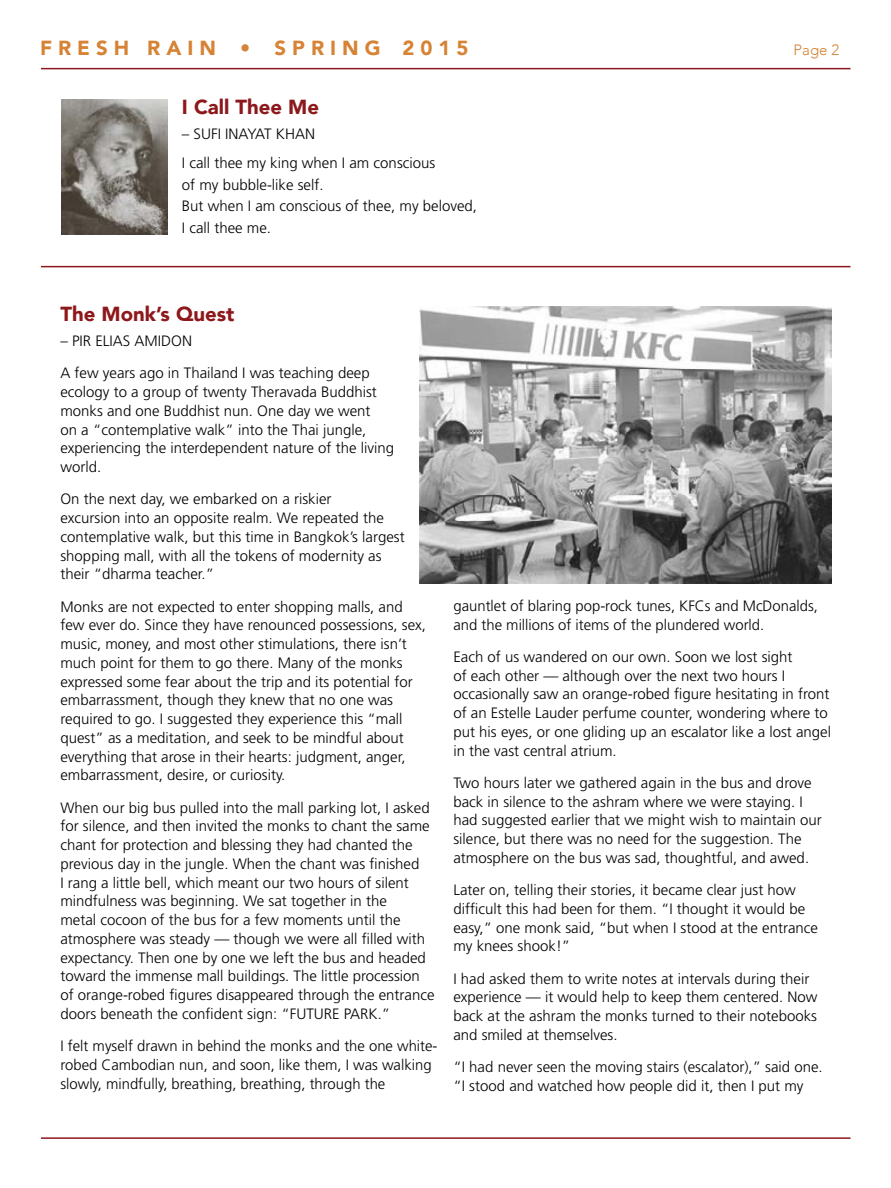
<style>
.page{position:relative;width:891px;height:1188px;background:#fff}
.page>*{position:absolute;margin:0;border:0;box-sizing:border-box;transform-origin:0 0}
.t1{font:900 20.4px "Avenir";color:#8d181b}
.t2{font:900 20.4px "Avenir";color:#d68335}
.t3{font:300 15px/18.8px "Frutiger";color:#000}
.t4{font:300 15px "Avenir";color:#d68335}
</style>
<div class="page">
<hr style="left:41px;top:68px;width:809px;height:1px;background:#8d181b">
<hr style="left:41px;top:266px;width:809px;height:1px;background:#8d181b">
<hr style="left:41px;top:1137px;width:809px;height:2px;background:#8d181b">
<img style="left:62px;top:99px;width:105px;height:135px">
<img style="left:420px;top:307px;width:411px;height:277px">
<h1 class="t2" style="left:40px;top:30px;width:430px">F R E S H R A I N • S P R I N G 2 0 1 5</h1>
<p class="t4" style="left:794px;top:41px;width:47px">Page 2</p>
<h1 class="t1" style="left:182px;top:89px;width:139px">I Call Thee Me</h1>
<p class="t3" style="left:182px;top:120px;width:255px;line-height:28.5px">– SUFI INAYAT KHAN<br>I call thee my king when I am conscious</p>
<p class="t3" style="left:182px;top:174px;width:297px;line-height:21.8px">of my bubble-like self.<br>But when I am conscious of thee, my beloved,<br>I call thee me.</p>
<h1 class="t1" style="left:60px;top:296px;width:175px">The Monk’s Quest</h1>
<p class="t3" style="left:60px;top:325px;width:311px;line-height:32.2px">– PIR ELIAS AMIDON<br>A few years ago in Thailand I was teaching deep</p>
<p class="t3" style="left:60px;top:383px;width:335px">ecology to a group of twenty Theravada Buddhist monks and one Buddhist nun. One day we went<br>on a “contemplative walk” into the Thai jungle, experiencing the interdependent nature of the living world.</p>
<p class="t3" style="left:60px;top:490px;width:346px">On the next day, we embarked on a riskier<br>excursion into an opposite realm. We repeated the contemplative walk, but this time in Bangkok’s largest shopping mall, with all the tokens of modernity as their “dharma teacher.”</p>
<p class="t3" style="left:60px;top:597px;width:367px">Monks are not expected to enter shopping malls, and few ever do. Since they have renounced possessions, sex, music, money, and most other stimulations, there isn’t much point for them to go there. Many of the monks expressed some fear about the trip and its potential for embarrassment, though they knew that no one was required to go. I suggested they experience this “mall quest” as a meditation, and seek to be mindful about everything that arose in their hearts: judgment, anger, embarrassment, desire, or curiosity.</p>
<p class="t3" style="left:60px;top:798px;width:376px">When our big bus pulled into the mall parking lot, I asked for silence, and then invited the monks to chant the same chant for protection and blessing they had chanted the previous day in the jungle. When the chant was finished<br>I rang a little bell, which meant our two hours of silent mindfulness was beginning. We sat together in the<br>metal cocoon of the bus for a few moments until the atmosphere was steady — though we were all filled with expectancy. Then one by one we left the bus and headed toward the immense mall buildings. The little procession of orange-robed figures disappeared through the entrance doors beneath the confident sign: “FUTURE PARK.”</p>
<p class="t3" style="left:60px;top:1037px;width:379px">I felt myself drawn in behind the monks and the one white&shy;robed Cambodian nun, and soon, like them, I was walking slowly, mindfully, breathing, breathing, through the</p>
<p class="t3" style="left:453px;top:596px;width:366px">gauntlet of blaring pop-rock tunes, KFCs and McDonalds, and the millions of items of the plundered world.</p>
<p class="t3" style="left:453px;top:647px;width:379px">Each of us wandered on our own. Soon we lost sight<br>of each other — although over the next two hours I occasionally saw an orange-robed figure hesitating in front of an Estelle Lauder perfume counter, wondering where to put his eyes, or one gliding up an escalator like a lost angel in the vast central atrium.</p>
<p class="t3" style="left:453px;top:773px;width:370px">Two hours later we gathered again in the bus and drove back in silence to the ashram where we were staying. I had suggested earlier that we might wish to maintain our silence, but there was no need for the suggestion. The atmosphere on the bus was sad, thoughtful, and awed.</p>
<p class="t3" style="left:453px;top:881px;width:366px">Later on, telling their stories, it became clear just how difficult this had been for them. “I thought it would be easy,” one monk said, “but when I stood at the entrance my knees shook!”</p>
<p class="t3" style="left:453px;top:969px;width:365px">I had asked them to write notes at intervals during their experience — it would help to keep them centered. Now back at the ashram the monks turned to their notebooks and smiled at themselves.</p>
<p class="t3" style="left:453px;top:1058px;width:371px">“I had never seen the moving stairs (escalator),” said one. “I stood and watched how people did it, then I put my</p>
</div>
